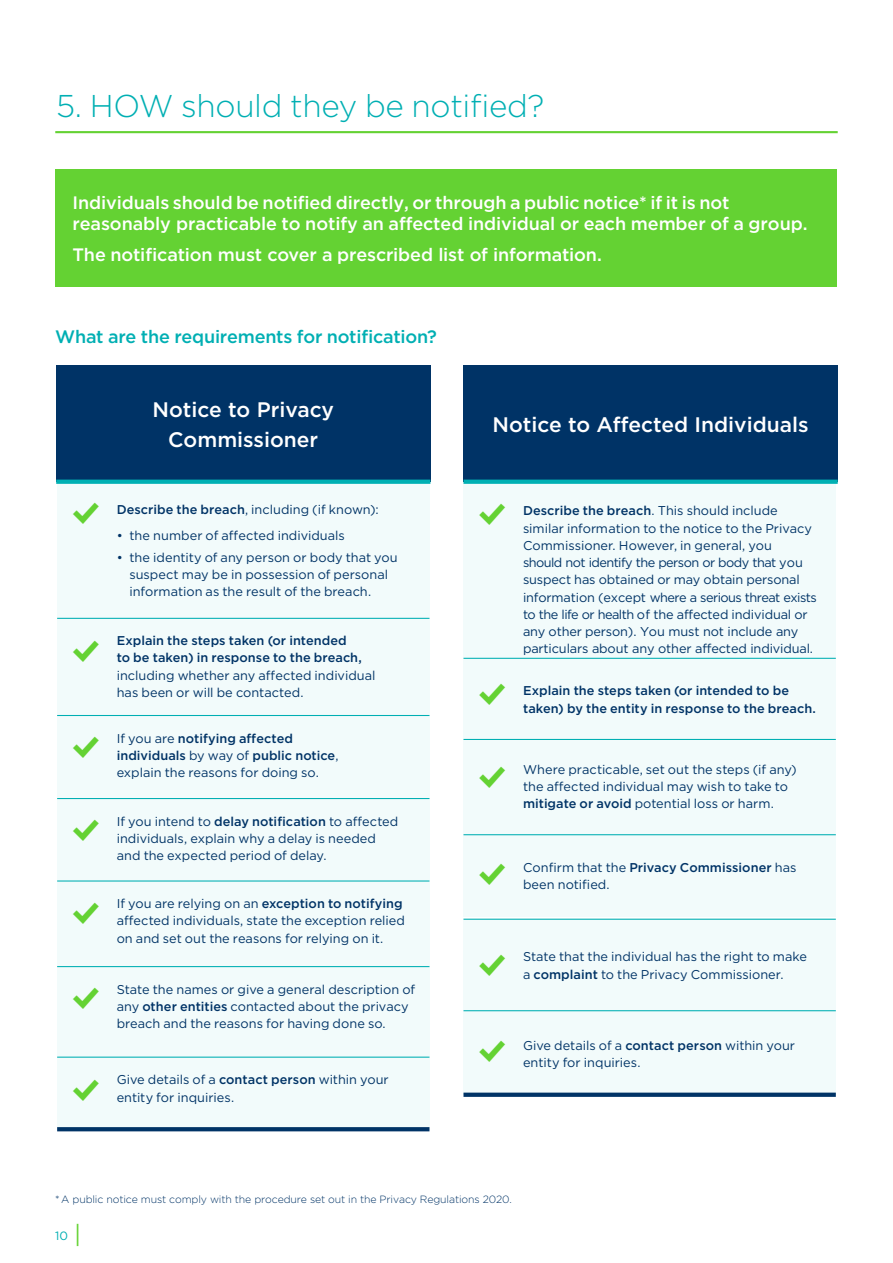
<style>
.page{position:relative;width:893px;height:1263px;background:#fff}
.page>*{position:absolute;margin:0;border:0;box-sizing:border-box;transform-origin:0 0}
.Body_Sub_8_5{font:36.75px "Modern Pictograms";color:#64d233}
.Page_heading{font:300 31.5px "Gotham";letter-spacing:-.01em;color:#00afb3}
.Sub_1{font:500 21px/30px "Gotham";color:#fff;text-align:center}
.Body_8_5{font:500 18px/21.6px "Gotham";letter-spacing:-.005em;color:#fff}
.Body_8_5-2{font:500 18px "Gotham";letter-spacing:-.015em;color:#00afb3}
.Body_8_5-3{font:12.75px/17.2px "Gotham";color:#036}
.Body_8_5-4{font:500 12.75px/17.2px "Gotham";letter-spacing:.005em;color:#036}
.t1{font:12px "Gotham";color:#00afb3}
.t2{font:300 10.5px "Gotham";letter-spacing:-.01em;color:#036}
.s1{font-weight:500}
.s2{font-weight:400}
.s3{font-size:24px;color:#64d233}
</style>
<div class="page">
<hr style="left:55px;top:131px;width:783px;height:2px;background:#64d233">
<div style="left:56px;top:365px;width:374px;height:117px;background:#036"></div>
<div style="left:57px;top:482px;width:372px;height:136px;background:#f2fbfb"></div>
<div style="left:463px;top:482px;width:373px;height:177px;background:#f2fbfb"></div>
<div style="left:57px;top:618px;width:372px;height:96px;background:#f2fbfb"></div>
<div style="left:463px;top:657px;width:373px;height:83px;background:#f2fbfb"></div>
<div style="left:57px;top:715px;width:372px;height:88px;background:#f2fbfb"></div>
<div style="left:463px;top:738px;width:373px;height:95px;background:#f2fbfb"></div>
<div style="left:57px;top:798px;width:372px;height:88px;background:#f2fbfb"></div>
<div style="left:463px;top:834px;width:373px;height:83px;background:#f2fbfb"></div>
<div style="left:463px;top:918px;width:373px;height:94px;background:#f2fbfb"></div>
<div style="left:463px;top:1012px;width:373px;height:83px;background:#f2fbfb"></div>
<div style="left:463px;top:365px;width:375px;height:117px;background:#036"></div>
<hr style="left:57px;top:618px;width:372px;height:1px;background:#00afb3">
<hr style="left:57px;top:715px;width:372px;height:1px;background:#00afb3">
<hr style="left:57px;top:798px;width:372px;height:1px;background:#00afb3">
<hr style="left:463px;top:1010px;width:373px;height:1px;background:#00afb3">
<hr style="left:463px;top:919px;width:373px;height:1px;background:#00afb3">
<hr style="left:463px;top:834px;width:373px;height:1px;background:#00afb3">
<hr style="left:463px;top:739px;width:373px;height:1px;background:#00afb3">
<hr style="left:463px;top:658px;width:373px;height:1px;background:#00afb3">
<svg style="left:463px;top:480px;width:375px;height:4px"></svg>
<svg style="left:56px;top:480px;width:374px;height:4px"></svg>
<div style="left:463px;top:1092px;width:373px;height:5px;background:#036"></div>
<div style="left:56px;top:169px;width:781px;height:117px;background:#64d233"></div>
<div style="left:57px;top:881px;width:372px;height:87px;background:#f2fbfb"></div>
<hr style="left:57px;top:880px;width:372px;height:1px;background:#00afb3">
<div style="left:57px;top:966px;width:372px;height:91px;background:#f2fbfb"></div>
<div style="left:57px;top:1057px;width:372px;height:72px;background:#f2fbfb"></div>
<hr style="left:57px;top:966px;width:372px;height:1px;background:#00afb3">
<hr style="left:57px;top:1056px;width:372px;height:2px;background:#00afb3">
<svg style="left:57px;top:1127px;width:372px;height:4px"></svg>
<p class="Page_heading" style="left:56px;top:86px;width:490px">5. HOW should they be notified?</p>
<p class="Body_8_5" style="left:73px;top:191px;width:736px">Individuals should be notified directly, or through a public notice* if it is not reasonably practicable to notify an affected individual or each member of a group.</p>
<p class="Body_8_5" style="left:73px;top:243px;width:531px">The notification must cover a prescribed list of information.</p>
<p class="Body_8_5-2" style="left:55px;top:325px;width:383px">What are the requirements for notification?</p>
<p class="Sub_1" style="left:153px;top:394px;width:183px">Notice to Privacy<br>Commissioner</p>
<p class="Sub_1" style="left:492px;top:409px;width:318px">Notice to Affected Individuals</p>
<p class="Body_Sub_8_5" style="left:70px;top:494px;width:32px">%</p>
<p class="Body_Sub_8_5" style="left:476px;top:496px;width:32px">%</p>
<p class="Body_8_5-3" style="left:117px;top:501px;width:264px"><span class="s1">Describe the breach</span>, including (if known):</p>
<p class="Body_8_5-3" style="left:117px;top:527px;width:230px">• the number of affected individuals</p>
<p class="Body_8_5-3" style="left:129px;top:548px;width:270px;text-indent:-13px">• the identity of any person or body that you suspect may be in possession of personal information as the result of the breach.</p>
<p class="Body_Sub_8_5" style="left:70px;top:633px;width:32px">%</p>
<p class="Body_8_5-4" style="left:117px;top:632px;width:260px">Explain the steps taken (or intended<br>to be taken) in response to the breach, <span class="s2">including whether any affected individual has been or will be contacted.</span></p>
<p class="Body_Sub_8_5" style="left:476px;top:676px;width:32px">%</p>
<p class="Body_Sub_8_5" style="left:70px;top:729px;width:32px">%</p>
<p class="Body_8_5-3" style="left:117px;top:729px;width:223px">If you are <span class="s1">notifying affected individuals</span> by way of <span class="s1">public notice</span>, explain the reasons for doing so.</p>
<p class="Body_Sub_8_5" style="left:476px;top:759px;width:32px">%</p>
<p class="Body_Sub_8_5" style="left:70px;top:812px;width:32px">%</p>
<p class="Body_8_5-3" style="left:117px;top:812px;width:283px">If you intend to <span class="s1">delay notification</span> to affected individuals, explain why a delay is needed and the expected period of delay.</p>
<p class="Body_Sub_8_5" style="left:476px;top:856px;width:32px">%</p>
<p class="Body_Sub_8_5" style="left:70px;top:894px;width:32px">%</p>
<p class="Body_8_5-3" style="left:117px;top:895px;width:290px">If you are relying on an <span class="s1">exception to notifying </span>affected individuals, state the exception relied on and set out the reasons for relying on it.</p>
<p class="Body_Sub_8_5" style="left:476px;top:946px;width:32px">%</p>
<p class="Body_Sub_8_5" style="left:70px;top:980px;width:32px">%</p>
<p class="Body_8_5-3" style="left:117px;top:980px;width:300px">State the names or give a general description of any <span class="s1">other entities</span> contacted about the privacy breach and the reasons for having done so.</p>
<p class="Body_Sub_8_5" style="left:476px;top:1033px;width:32px">%</p>
<p class="Body_Sub_8_5" style="left:70px;top:1072px;width:32px">%</p>
<p class="Body_8_5-3" style="left:117px;top:1071px;width:274px">Give details of a <span class="s1">contact person</span> within your entity for inquiries.</p>
<p class="Body_8_5-3" style="left:523px;top:502px;width:295px"><span class="s1">Describe the breach</span>. This should include similar information to the notice to the Privacy Commissioner. However, in general, you<br>should not identify the person or body that you suspect has obtained or may obtain personal information (except where a serious threat exists to the life or health of the affected individual or any other person). You must not include any particulars about any other affected individual.</p>
<p class="Body_8_5-4" style="left:523px;top:682px;width:294px">Explain the steps taken (or intended to be taken) by the entity in response to the breach.</p>
<p class="Body_8_5-3" style="left:523px;top:760px;width:275px">Where practicable, set out the steps (if any) the affected individual may wish to take to <span class="s1">mitigate or avoid</span> potential loss or harm.</p>
<p class="Body_8_5-3" style="left:523px;top:858px;width:275px">Confirm that the <span class="s1">Privacy Commissioner</span> has been notified.</p>
<p class="Body_8_5-3" style="left:523px;top:948px;width:286px">State that the individual has the right to make a <span class="s1">complaint</span> to the Privacy Commissioner.</p>
<p class="Body_8_5-3" style="left:523px;top:1036px;width:274px">Give details of a <span class="s1">contact person</span> within your entity for inquiries.</p>
<p class="t2" style="left:55px;top:1192px;width:458px">* A public notice must comply with the procedure set out in the Privacy Regulations 2020.</p>
<p class="t1" style="left:55px;top:1228px;width:27px">10 <span class="s3">|</span></p>
</div>
